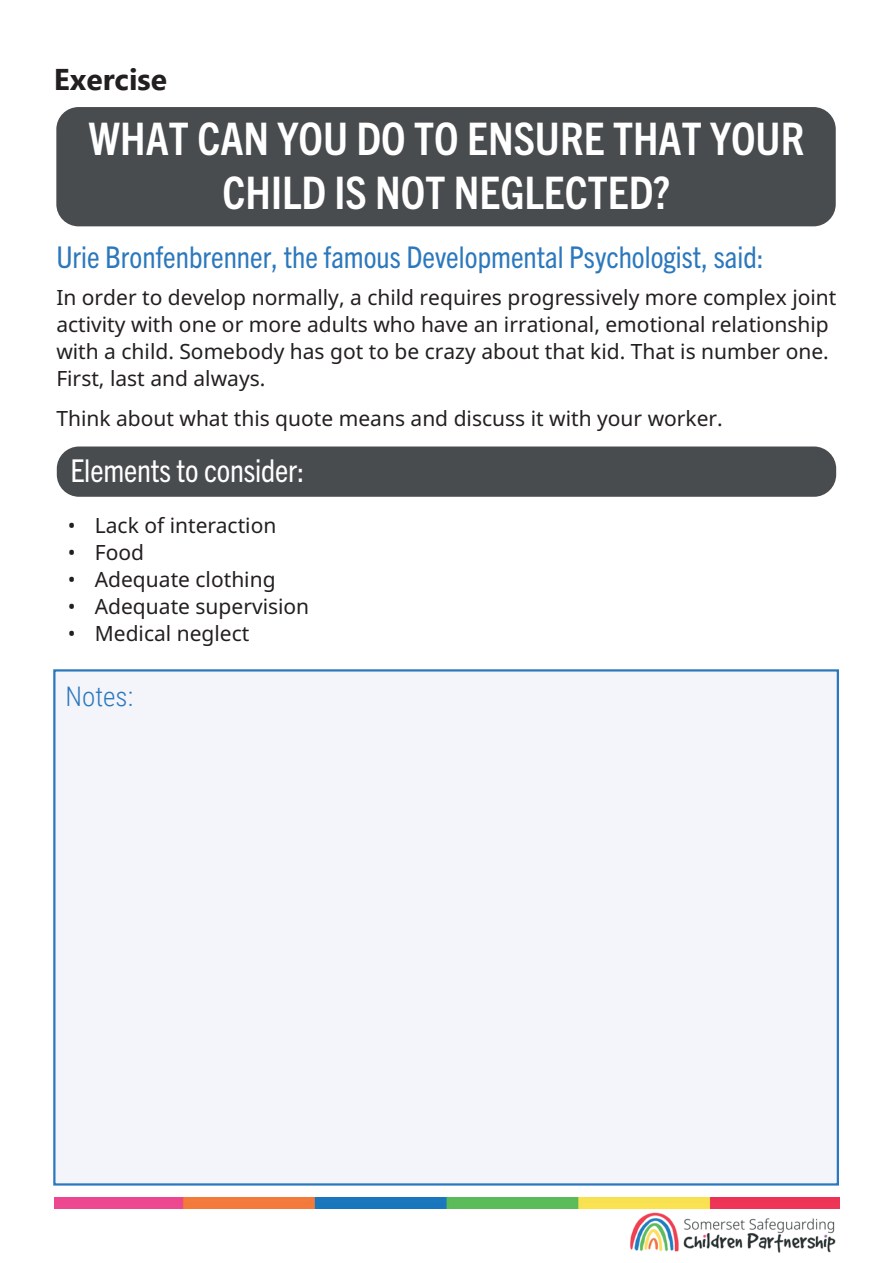
<style>
.page{position:relative;width:893px;height:1263px;background:#fff}
.page>*{position:absolute;margin:0;border:0;box-sizing:border-box;transform-origin:0 0}
.t1{font:700 condensed 45px/54px "Trade Gothic Next LT Pro";color:#fff;text-align:center}
.t2{font:condensed 31.5px "Trade Gothic Next LT Pro";letter-spacing:-.005em;color:#fff}
.t3{font:condensed 30px "Trade Gothic Next LT Pro";color:#2c78bd}
.t4{font:700 30px "Microsoft Tai Le";color:#231f20}
.t5{font:300 27px "Roboto Condensed";color:#2c78bd}
.t6{font:21px/27px "Noto Sans";color:#231f20}
</style>
<div class="page">
<div style="left:53px;top:669px;width:786px;height:516px;background:#f3f5fa;border:2px solid #2c78bd"></div>
<img style="left:54px;top:1197px;width:785px;height:12px">
<div style="left:56px;top:107px;width:780px;height:119px;background:#494c4e;border-radius:22px"></div>
<img style="left:630px;top:1212px;width:206px;height:41px">
<div style="left:57px;top:446px;width:779px;height:51px;background:#494c4e;border-radius:22px"></div>
<h3 class="t4" style="left:54px;top:62px;width:115px">Exercise</h3>
<h1 class="t1" style="left:89px;top:109px;width:717px">WHAT CAN YOU DO TO ENSURE THAT YOUR<br>CHILD IS NOT NEGLECTED?</h1>
<h3 class="t3" style="left:56px;top:237px;width:709px">Urie Bronfenbrenner, the famous Developmental Psychologist, said:</h3>
<p class="t6" style="left:56px;top:284px;width:782px">In order to develop normally, a child requires progressively more complex joint activity with one or more adults who have an irrational, emotional relationship with a child. Somebody has got to be crazy about that kid. That is number one.<br>First, last and always.</p>
<p class="t6" style="left:56px;top:405px;width:668px">Think about what this quote means and discuss it with your worker.</p>
<h2 class="t2" style="left:70px;top:449px;width:235px">Elements to consider:</h2>
<p class="t6" style="left:68px;top:512px;width:210px">• Lack of interaction</p>
<p class="t6" style="left:68px;top:539px;width:78px">• Food</p>
<p class="t6" style="left:68px;top:566px;width:209px">• Adequate clothing</p>
<p class="t6" style="left:68px;top:593px;width:243px">• Adequate supervision</p>
<p class="t6" style="left:68px;top:620px;width:183px">• Medical neglect</p>
<p class="t5" style="left:66px;top:678px;width:69px">Notes:</p>
</div>
